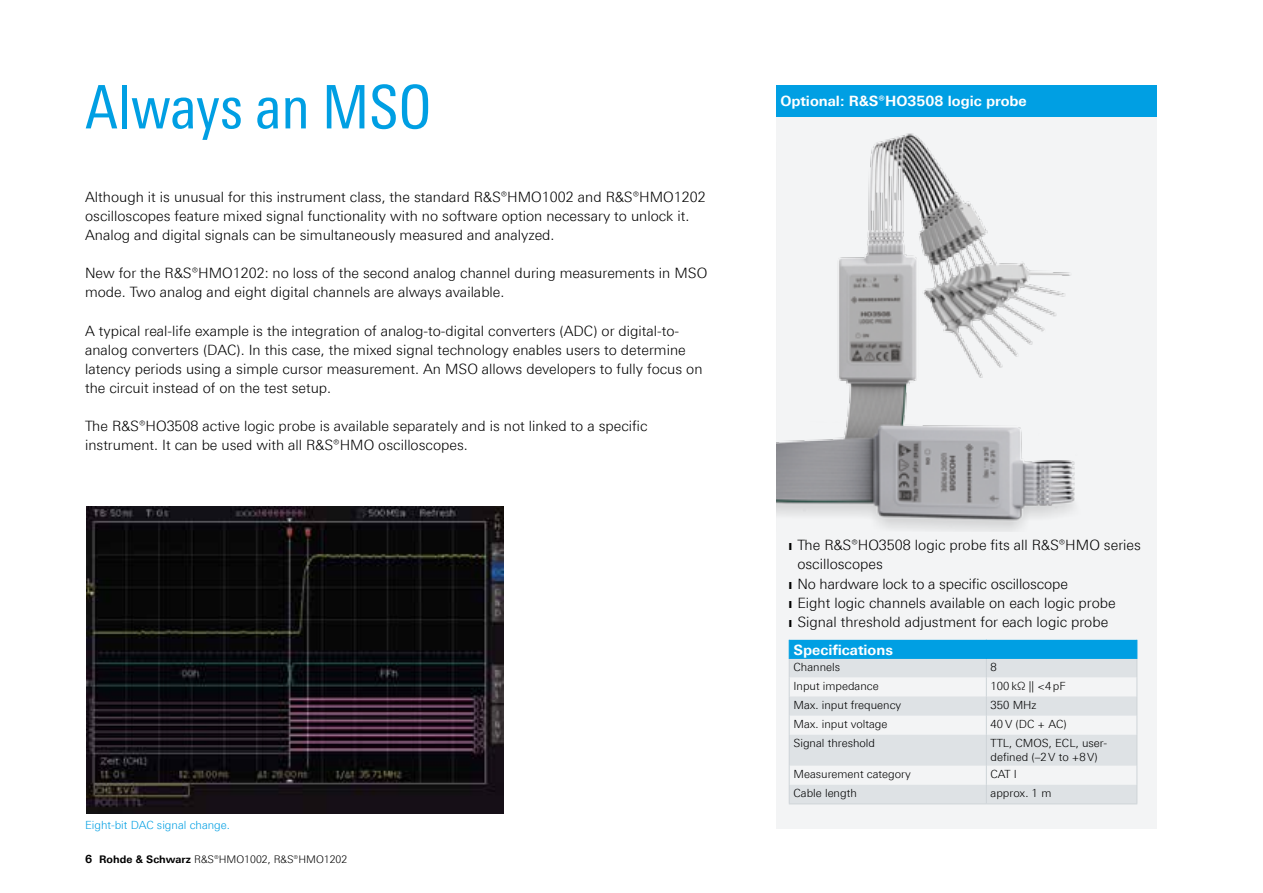
<style>
.page{position:relative;width:1263px;height:893px;background:#fff}
.page>*{position:absolute;margin:0;border:0;box-sizing:border-box;transform-origin:0 0}
.t1{font:60px "Linotype Univers 420 Cn";color:#009fe3}
.t2{font:300 14.25px/19px "Linotype Univers 330";color:#000}
.t3{font:700 14.25px "Linotype Univers 630";color:#fff}
.t4{font:300 11.25px/14.2px "Linotype Univers 330";color:#000}
.t5{font:300 11.25px "Linotype Univers 330";color:#009fe3}
.t6{font:300 10.5px "Linotype Univers 330";color:#000}
.s1{font-family:"Linotype Univers 630";font-weight:700;font-size:11.25px}
.s2{font-family:"Linotype Univers 630";font-weight:700}
</style>
<div class="page">
<div style="left:776px;top:117px;width:381px;height:712px;background:#f3f4f5"></div>
<img style="left:776px;top:133px;width:299px;height:398px">
<img style="left:87px;top:507px;width:416px;height:307px">
<div style="left:776px;top:85px;width:381px;height:32px;background:#009fe3"></div>
<svg style="left:790px;top:735px;width:346px;height:68px;fill:#dee2e5"></svg>
<hr style="left:986px;top:735px;width:1px;height:31px;background:#ced4d8">
<svg style="left:986px;top:766px;width:1px;height:37px"></svg>
<svg style="left:789px;top:766px;width:1px;height:37px"></svg>
<svg style="left:1136px;top:766px;width:1px;height:37px"></svg>
<hr style="left:789px;top:803px;width:197px;height:1px;background:#ced4d8">
<hr style="left:986px;top:803px;width:151px;height:1px;background:#ced4d8">
<hr style="left:789px;top:735px;width:1px;height:31px;background:#ced4d8">
<hr style="left:1136px;top:735px;width:1px;height:31px;background:#ced4d8">
<svg style="left:789px;top:640px;width:348px;height:95px"></svg>
<h1 class="t1" style="left:85px;top:72px;width:348px">Always an MSO</h1>
<p class="t3" style="left:780px;top:92px;width:248px">Optional: R&amp;S®HO3508 logic probe</p>
<p class="t2" style="left:85px;top:187px;width:622px">Although it is unusual for this instrument class, the standard R&amp;S®HMO1002 and R&amp;S®HMO1202 oscilloscopes feature mixed signal functionality with no software option necessary to unlock it.<br>Analog and digital signals can be simultaneously measured and analyzed.</p>
<p class="t2" style="left:85px;top:263px;width:624px">New for the R&amp;S®HMO1202: no loss of the second analog channel during measurements in MSO mode. Two analog and eight digital channels are always available.</p>
<p class="t2" style="left:85px;top:321px;width:619px">A typical real-life example is the integration of analog-to-digital converters (ADC) or digital-to&shy;analog converters (DAC). In this case, the mixed signal technology enables users to determine latency periods using a simple cursor measurement. An MSO allows developers to fully focus on the circuit instead of on the test setup.</p>
<p class="t2" style="left:85px;top:416px;width:564px">The R&amp;S®HO3508 active logic probe is available separately and is not linked to a specific instrument. It can be used with all R&amp;S®HMO oscilloscopes.</p>
<p class="t5" style="left:85px;top:818px;width:146px">Eight-bit DAC signal change.</p>
<p class="t6" style="left:85px;top:853px;width:264px"><span class="s1">6</span> <span class="s2">Rohde &amp; Schwarz</span> R&amp;S®HMO1002, R&amp;S®HMO1202</p>
<p class="t2" style="left:789px;top:536px;width:354px">❙ The R&amp;S®HO3508 logic probe fits all R&amp;S®HMO series</p>
<p class="t2" style="left:797px;top:555px;width:87px">oscilloscopes</p>
<p class="t2" style="left:789px;top:574px;width:281px">❙ No hardware lock to a specific oscilloscope</p>
<p class="t2" style="left:789px;top:593px;width:328px">❙ Eight logic channels available on each logic probe</p>
<p class="t2" style="left:789px;top:612px;width:321px">❙ Signal threshold adjustment for each logic probe</p>
<p class="t3" style="left:793px;top:641px;width:101px">Specifications</p>
<p class="t4" style="left:793px;top:659px;width:48px">Channels</p>
<p class="t4" style="left:990px;top:659px;width:8px">8</p>
<p class="t4" style="left:793px;top:678px;width:87px">Input impedance</p>
<p class="t4" style="left:990px;top:678px;width:77px">100 kΩ || &lt;4pF</p>
<p class="t4" style="left:793px;top:698px;width:109px">Max. input frequency</p>
<p class="t4" style="left:990px;top:698px;width:48px">350 MHz</p>
<p class="t4" style="left:793px;top:717px;width:96px">Max. input voltage</p>
<p class="t4" style="left:990px;top:717px;width:78px">40 V (DC + AC)</p>
<p class="t4" style="left:793px;top:736px;width:83px">Signal threshold</p>
<p class="t4" style="left:990px;top:736px;width:118px">TTL, CMOS, ECL, user&shy;defined (–2V to +8V)</p>
<p class="t4" style="left:793px;top:767px;width:119px">Measurement category</p>
<p class="t4" style="left:990px;top:767px;width:28px">CAT I</p>
<p class="t4" style="left:793px;top:786px;width:65px">Cable length</p>
<p class="t4" style="left:990px;top:786px;width:63px">approx. 1 m</p>
</div>
